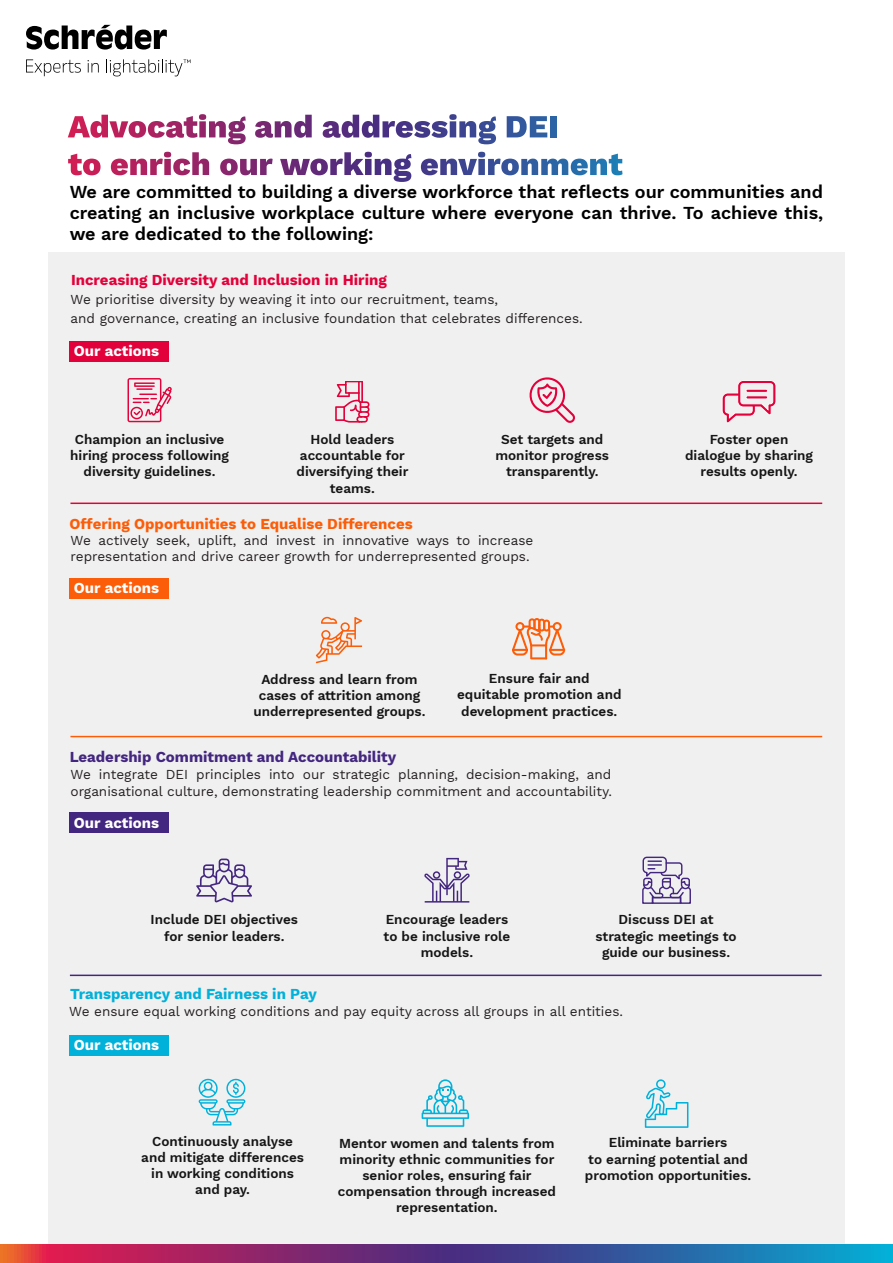
<style>
.page{position:relative;width:893px;height:1263px;background:#fff}
.page>*{position:absolute;margin:0;border:0;box-sizing:border-box;transform-origin:0 0}
.t1{font:600 18px/21px "Work Sans";color:#000;text-align:justify}
.t2{font:700 15px "Work Sans";color:#fc5d08}
.t3{font:700 15px "Work Sans";color:#fff}
.t4{font:700 15px "Work Sans";color:#e2013a}
.t5{font:700 15px "Work Sans";color:#432680}
.t6{font:700 15px "Work Sans";color:#00b1da}
.t7{font:600 13.5px/16.2px "Work Sans";color:#151515;text-align:center}
.t8{font:13.5px/16.2px "Work Sans";color:#231f20}
</style>
<div class="page">
<div style="left:49px;top:253px;width:796px;height:1010px;background:#f1f0f0"></div>
<div style="left:69px;top:578px;width:100px;height:21px;background:#fc5d08"></div>
<svg style="left:316px;top:617px;width:46px;height:46px"></svg>
<svg style="left:512px;top:618px;width:53px;height:41px"></svg>
<svg style="left:128px;top:378px;width:44px;height:44px"></svg>
<svg style="left:722px;top:381px;width:54px;height:42px"></svg>
<div style="left:746px;top:389px;width:22px;height:4px;border:1px solid #f9f9f9;border-radius:2px"></div>
<div style="left:746px;top:395px;width:22px;height:4px;border:1px solid #f9f9f9;border-radius:2px"></div>
<svg style="left:529px;top:377px;width:46px;height:46px"></svg>
<svg style="left:335px;top:381px;width:34px;height:42px"></svg>
<div style="left:69px;top:341px;width:100px;height:21px;background:#e2013a"></div>
<div style="left:69px;top:1035px;width:100px;height:21px;background:#00b1da"></div>
<svg style="left:199px;top:1079px;width:47px;height:46px"></svg>
<svg style="left:422px;top:1079px;width:47px;height:48px"></svg>
<svg style="left:645px;top:1079px;width:43px;height:49px"></svg>
<div style="left:69px;top:812px;width:100px;height:21px;background:#432680"></div>
<svg style="left:424px;top:858px;width:46px;height:44px"></svg>
<svg style="left:196px;top:858px;width:56px;height:44px"></svg>
<svg style="left:642px;top:856px;width:49px;height:48px"></svg>
<hr style="left:70px;top:502px;width:752px;height:2px;background:#e2013a">
<hr style="left:70px;top:736px;width:752px;height:1px;background:#fc5d08">
<hr style="left:70px;top:974px;width:752px;height:2px;background:#432680">
<svg style="left:0;top:1244px;width:893px;height:19px;background:#634885"></svg>
<svg style="left:68px;top:114px;width:178px;height:30px"></svg>
<svg style="left:255px;top:115px;width:57px;height:23px"></svg>
<svg style="left:323px;top:114px;width:173px;height:30px"></svg>
<svg style="left:507px;top:116px;width:40px;height:21px"></svg>
<div style="left:550px;top:116px;width:7px;height:21px;background:#2b64a5"></div>
<svg style="left:68px;top:154px;width:33px;height:21px"></svg>
<svg style="left:111px;top:152px;width:98px;height:23px"></svg>
<svg style="left:220px;top:159px;width:53px;height:16px"></svg>
<svg style="left:280px;top:152px;width:131px;height:30px"></svg>
<svg style="left:421px;top:152px;width:201px;height:23px"></svg>
<svg style="left:26px;top:25px;width:141px;height:25px"></svg>
<svg style="left:26px;top:59px;width:55px;height:17px"></svg>
<svg style="left:88px;top:60px;width:11px;height:12px"></svg>
<svg style="left:106px;top:59px;width:85px;height:17px"></svg>
<h1 class="t1" style="left:70px;top:180px;width:755px">We are committed to building a diverse workforce that reflects our communities and creating an inclusive workplace culture where everyone can thrive. To achieve this, we are dedicated to the following:</h1>
<p class="t4" style="left:71px;top:269px;width:317px">Increasing Diversity and Inclusion in Hiring</p>
<p class="t8" style="left:71px;top:290px;width:514px;line-height:19.5px">We prioritise diversity by weaving it into our recruitment, teams,<br>and governance, creating an inclusive foundation that celebrates differences.</p>
<p class="t3" style="left:74px;top:340px;width:87px">Our actions</p>
<p class="t7" style="left:70px;top:431px;width:160px">Champion an inclusive hiring process following diversity guidelines.</p>
<p class="t7" style="left:297px;top:431px;width:113px">Hold leaders accountable for diversifying their teams.</p>
<p class="t7" style="left:495px;top:431px;width:115px">Set targets and monitor progress transparently.</p>
<p class="t7" style="left:685px;top:431px;width:129px">Foster open dialogue by sharing results openly.</p>
<p class="t2" style="left:69px;top:512px;width:345px">Offering Opportunities to Equalise Differences</p>
<p class="t8" style="left:71px;top:533px;width:464px">We actively seek, uplift, and invest in innovative ways to increase representation and drive career growth for underrepresented groups.</p>
<p class="t3" style="left:74px;top:577px;width:87px">Our actions</p>
<p class="t7" style="left:253px;top:670px;width:174px">Address and learn from cases of attrition among underrepresented groups.</p>
<p class="t7" style="left:457px;top:670px;width:166px">Ensure fair and equitable promotion and development practices.</p>
<p class="t5" style="left:70px;top:745px;width:328px">Leadership Commitment and Accountability</p>
<p class="t8" style="left:71px;top:767px;width:543px">We integrate DEI principles into our strategic planning, decision-making, and organisational culture, demonstrating leadership commitment and accountability.</p>
<p class="t3" style="left:74px;top:811px;width:87px">Our actions</p>
<p class="t7" style="left:151px;top:911px;width:149px">Include DEI objectives for senior leaders.</p>
<p class="t7" style="left:384px;top:911px;width:128px">Encourage leaders to be inclusive role models.</p>
<p class="t7" style="left:595px;top:911px;width:143px">Discuss DEI at strategic meetings to guide our business.</p>
<p class="t6" style="left:70px;top:983px;width:248px">Transparency and Fairness in Pay</p>
<p class="t8" style="left:69px;top:1004px;width:555px">We ensure equal working conditions and pay equity across all groups in all entities.</p>
<p class="t3" style="left:74px;top:1034px;width:87px">Our actions</p>
<p class="t7" style="left:141px;top:1132px;width:164px">Continuously analyse and mitigate differences in working conditions and pay.</p>
<p class="t7" style="left:338px;top:1134px;width:220px">Mentor women and talents from minority ethnic communities for senior roles, ensuring fair compensation through increased representation.</p>
<p class="t7" style="left:585px;top:1134px;width:168px">Eliminate barriers<br>to earning potential and promotion opportunities.</p>
</div>
